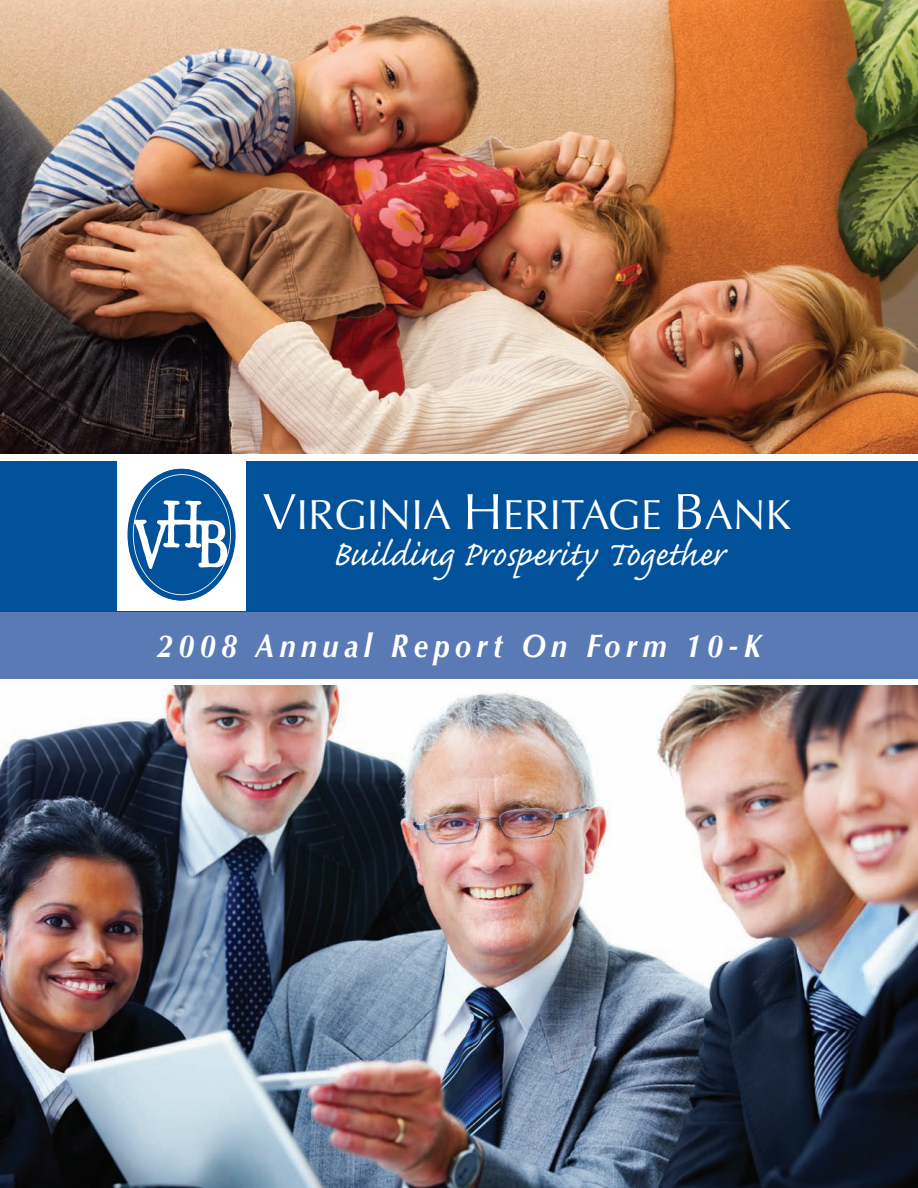
<style>
.page{position:relative;width:918px;height:1188px;background:#fff}
.page>*{position:absolute;margin:0;border:0;box-sizing:border-box;transform-origin:0 0}
.t1{font:44.4px "Caflisch Script Pro";color:#fff}
.t2{font:42.15px "Optima";color:#fff}
.t3{font:italic 700 32.85px "Optima";letter-spacing:.19em;color:#fff;scale:.88 1}
.s1{font-size:51px}
</style>
<div class="page">
<img style="left:0;top:0;width:918px;height:454px">
<img style="left:0;top:685px;width:918px;height:503px">
<div style="left:0;top:458px;width:918px;height:167px;background:#01529a"></div>
<div style="left:0;top:612px;width:918px;height:69px;background:#5a7ab5"></div>
<div style="left:0;top:679px;width:918px;height:6px;background:#fff"></div>
<div style="left:0;top:455px;width:918px;height:6px;background:#fff"></div>
<div style="left:118px;top:461px;width:127px;height:149px;background:#fff"></div>
<div style="left:128px;top:469px;width:108px;height:132px;background:#01529a;border-radius:50%"></div>
<svg style="left:133px;top:474px;width:98px;height:121px"></svg>
<p class="t2" style="left:262px;top:490px;width:530px"><span class="s1">V</span>IRGINIA <span class="s1">H</span>ERITAGE <span class="s1">B</span>ANK</p>
<h1 class="t1" style="left:332px;top:531px;width:394px">Building Prosperity Together</h1>
<p class="t3" style="left:157px;top:626px;width:688px">2008 Annual Report On Form 10-K</p>
</div>
